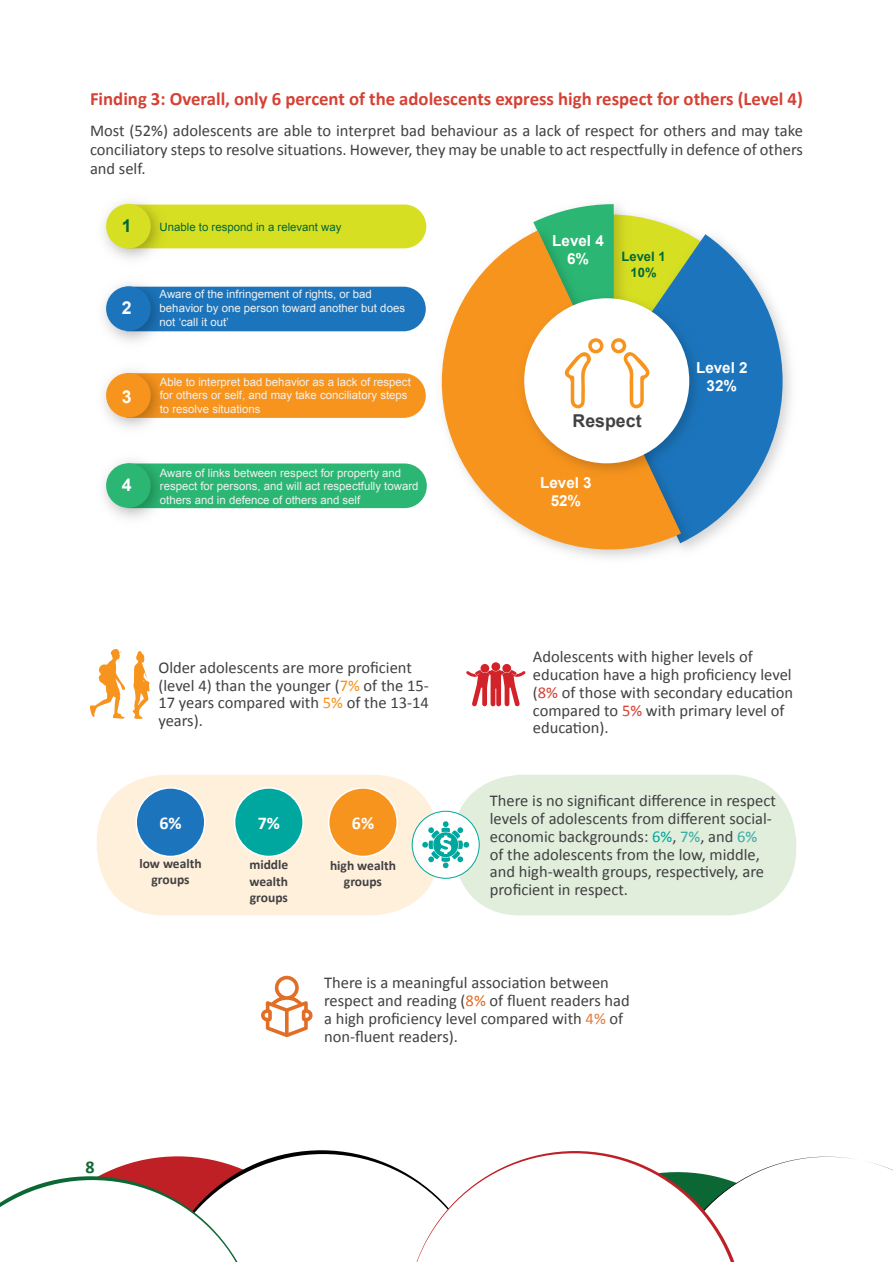
<style>
.page{position:relative;width:893px;height:1263px;background:#fff}
.page>*{position:absolute;margin:0;border:0;box-sizing:border-box;transform-origin:0 0}
.t1{font:700 18.75px "Calibri";color:#d54134}
.t2{font:700 18px "Calibri";color:#fff}
.t3{font:700 18px "Calibri";color:#106835}
.t4{font:700 17.7px "Arial";color:#414042}
.t5{font:700 17.7px "Arial";color:#fff}
.t6{font:700 17.7px "Arial";color:#006838}
.t7{font:16.5px/17.9px "Calibri";color:#414042}
.t8{font:700 15.15px/18.3px "Arial";color:#fff;text-align:center}
.t9{font:700 13.5px/16.2px "Calibri";color:#414042;text-align:center}
.t10{font:700 13.05px/15.6px "Arial";color:#006838;text-align:center}
.t11{font:11.4px/13.6px "Arial";color:#f1f1f2}
.t12{font:11.4px "Arial";color:#006838}
.s1{color:#f7941d}
.s2{color:#d54134}
.s3{color:#00a79e}
.s4{color:#38ada5}
.s5{color:#e26d25}
.s6{color:#e57c3b}
</style>
<div class="page">
<svg style="left:0;top:1150px;width:893px;height:111px"></svg>
<div style="left:174px;top:205px;width:252px;height:43px;background:#d7df23"></div>
<div style="left:174px;top:287px;width:252px;height:44px;background:#1c75bc"></div>
<div style="left:174px;top:373px;width:252px;height:45px;background:#f7941e"></div>
<div style="left:174px;top:463px;width:253px;height:45px;background:#2bb673"></div>
<img style="left:103px;top:284px;width:71px;height:58px">
<div style="left:106px;top:286px;width:45px;height:45px;background:#1c75bc;border-radius:50%"></div>
<img style="left:103px;top:202px;width:71px;height:57px">
<div style="left:106px;top:204px;width:45px;height:45px;background:#d7df23;border-radius:50%"></div>
<img style="left:104px;top:461px;width:70px;height:57px">
<div style="left:106px;top:463px;width:45px;height:45px;background:#2bb673;border-radius:50%"></div>
<img style="left:103px;top:370px;width:71px;height:58px">
<div style="left:106px;top:373px;width:45px;height:45px;background:#f7941e;border-radius:50%"></div>
<svg style="left:700px;top:234px;width:83px;height:309px;fill:#1c75bc"></svg>
<img style="left:441px;top:374px;width:259px;height:188px">
<svg style="left:442px;top:232px;width:239px;height:317px;fill:#f7941e"></svg>
<img style="left:513px;top:287px;width:195px;height:196px">
<div style="left:524px;top:298px;width:165px;height:165px;background:#fff;border-radius:50%"></div>
<svg style="left:533px;top:204px;width:171px;height:204px"></svg>
<svg style="left:466px;top:670px;width:59px;height:37px"></svg>
<div style="left:491px;top:662px;width:9px;height:9px;background:#d2232a;border-radius:50%"></div>
<div style="left:502px;top:664px;width:9px;height:9px;background:#d2232a;border-radius:50%"></div>
<div style="left:480px;top:664px;width:9px;height:9px;background:#d2232a;border-radius:50%"></div>
<svg style="left:90px;top:649px;width:35px;height:70px"></svg>
<svg style="left:132px;top:651px;width:18px;height:68px"></svg>
<svg style="left:261px;top:976px;width:52px;height:61px"></svg>
<div style="left:97px;top:775px;width:343px;height:140px;background:#fff0dc;border-radius:68px"></div>
<div style="left:453px;top:775px;width:343px;height:140px;background:#e1eedc;border-radius:68px"></div>
<div style="left:136px;top:788px;width:69px;height:68px;background:#1c75bc;border-radius:50%"></div>
<div style="left:135px;top:787px;width:71px;height:70px;border:2px solid #fff;border-radius:50%"></div>
<div style="left:235px;top:788px;width:68px;height:68px;background:#00a79e;border-radius:50%"></div>
<div style="left:234px;top:787px;width:70px;height:70px;border:2px solid #fff;border-radius:50%"></div>
<div style="left:329px;top:788px;width:68px;height:68px;background:#f7941e;border-radius:50%"></div>
<div style="left:328px;top:787px;width:70px;height:70px;border:2px solid #fff;border-radius:50%"></div>
<div style="left:412px;top:811px;width:67px;height:67px;background:#fff;border-radius:50%"></div>
<div style="left:412px;top:811px;width:67px;height:67px;border:1px solid #00a79e;border-radius:50%"></div>
<svg style="left:422px;top:821px;width:47px;height:47px"></svg>
<p class="t1" style="left:90px;top:86px;width:714px">Finding 3: Overall, only 6 percent of the adolescents express high respect for others (Level 4)</p>
<p class="t7" style="left:90px;top:121px;width:714px;line-height:18.9px;text-align:justify">Most (52%) adolescents are able to interpret bad behaviour as a lack of respect for others and may take conciliatory steps to resolve situations. However, they may be unable to act respectfully in defence of others and self.</p>
<p class="t6" style="left:122px;top:214px;width:11px">1</p>
<p class="t5" style="left:122px;top:296px;width:11px">2</p>
<p class="t5" style="left:122px;top:385px;width:11px">3</p>
<p class="t5" style="left:122px;top:473px;width:11px">4</p>
<p class="t12" style="left:160px;top:220px;width:183px">Unable to respond in a relevant way</p>
<p class="t11" style="left:160px;top:288px;width:247px">Aware of the infringement of rights, or bad behavior by one person toward another but does not ‘call it out’</p>
<p class="t11" style="left:160px;top:375px;width:253px">Able to interpret bad behavior as a lack of respect for others or self, and may take conciliatory steps to resolve situations</p>
<p class="t11" style="left:160px;top:466px;width:260px">Aware of links between respect for property and respect for persons, and will act respectfully toward others and in defence of others and self</p>
<p class="t8" style="left:552px;top:232px;width:53px">Level 4<br>6%</p>
<p class="t10" style="left:621px;top:249px;width:46px">Level 1<br>10%</p>
<p class="t4" style="left:573px;top:409px;width:71px">Respect</p>
<p class="t8" style="left:540px;top:474px;width:53px">Level 3<br>52%</p>
<p class="t8" style="left:696px;top:359px;width:53px">Level 2<br>32%</p>
<p class="t7" style="left:158px;top:658px;width:272px">Older adolescents are more proficient (level 4) than the younger (<span class="s1">7%</span> of the 15-<br>17 years compared with <span class="s1">5%</span> of the 13-14 years).</p>
<p class="t7" style="left:533px;top:648px;width:262px">Adolescents with higher levels of education have a high proficiency level (<span class="s2">8%</span> of those with secondary education compared to <span class="s2">5%</span> with primary level of education).</p>
<p class="t2" style="left:159px;top:811px;width:24px">6%</p>
<p class="t9" style="left:139px;top:855px;width:64px">low wealth groups</p>
<p class="t2" style="left:258px;top:811px;width:24px">7%</p>
<p class="t9" style="left:249px;top:857px;width:40px;text-align:justify">middle wealth groups</p>
<p class="t2" style="left:352px;top:811px;width:24px">6%</p>
<p class="t9" style="left:330px;top:857px;width:67px">high wealth groups</p>
<p class="t7" style="left:490px;top:792px;width:288px">There is no significant difference in respect levels of adolescents from different social&shy;economic backgrounds: <span class="s3">6%</span>, <span class="s4">7%</span>, and <span class="s4">6%<br></span>of the adolescents from the low, middle, and high-wealth groups, respectively, are proficient in respect.</p>
<p class="t7" style="left:324px;top:974px;width:307px">There is a meaningful association between respect and reading (<span class="s5">8%</span> of fluent readers had a high proficiency level compared with <span class="s6">4%</span> of non-fluent readers).</p>
<p class="t3" style="left:85px;top:1155px;width:11px">8</p>
</div>
